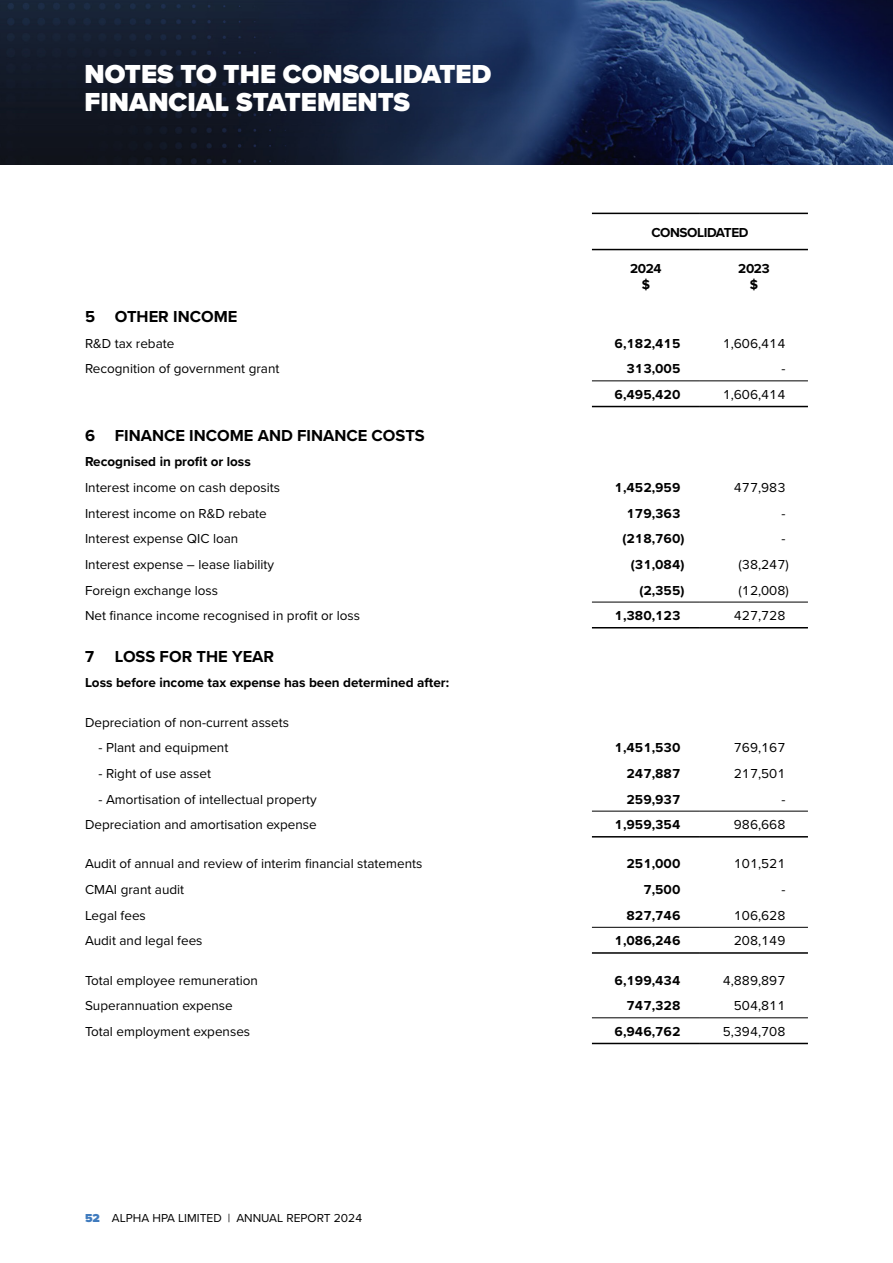
<style>
.page{position:relative;width:893px;height:1263px;background:#fff}
.page>*{position:absolute;margin:0;border:0;box-sizing:border-box;transform-origin:0 0}
.t1{font:900 27px/28.5px "Proxima Nova";color:#fff}
.t2{font:700 16.5px "Proxima Nova";color:#000}
.t3{font:13.5px "Proxima Nova";color:#000}
.t4{font:700 13.5px/15.8px "Proxima Nova";color:#000;text-align:center}
.t5{font:700 13.5px "Proxima Nova";letter-spacing:-.03em;color:#000}
.t6{font:12px "Proxima Nova";color:#000}
.s1{font-weight:900;color:#407bbe}
</style>
<div class="page">
<img style="left:0;top:0;width:893px;height:165px">
<hr style="left:592px;top:249px;width:108px;height:1px;background:#000">
<hr style="left:700px;top:249px;width:108px;height:1px;background:#000">
<hr style="left:592px;top:406px;width:108px;height:1px;background:#000">
<hr style="left:700px;top:406px;width:108px;height:1px;background:#000">
<hr style="left:592px;top:627px;width:108px;height:1px;background:#000">
<hr style="left:700px;top:627px;width:108px;height:1px;background:#000">
<hr style="left:592px;top:836px;width:108px;height:1px;background:#000">
<hr style="left:700px;top:836px;width:108px;height:1px;background:#000">
<hr style="left:592px;top:952px;width:108px;height:2px;background:#000">
<hr style="left:700px;top:952px;width:108px;height:2px;background:#000">
<hr style="left:592px;top:1043px;width:108px;height:1px;background:#000">
<hr style="left:700px;top:1043px;width:108px;height:1px;background:#000">
<hr style="left:592px;top:213px;width:108px;height:1px;background:#000">
<hr style="left:700px;top:213px;width:108px;height:1px;background:#000">
<hr style="left:592px;top:1017px;width:108px;height:1px;background:#000">
<hr style="left:700px;top:1017px;width:108px;height:1px;background:#000">
<hr style="left:592px;top:927px;width:108px;height:1px;background:#000">
<hr style="left:700px;top:927px;width:108px;height:1px;background:#000">
<hr style="left:592px;top:811px;width:108px;height:1px;background:#000">
<hr style="left:700px;top:811px;width:108px;height:1px;background:#000">
<hr style="left:592px;top:602px;width:108px;height:1px;background:#000">
<hr style="left:700px;top:602px;width:108px;height:1px;background:#000">
<hr style="left:592px;top:380px;width:108px;height:1px;background:#000">
<hr style="left:700px;top:380px;width:108px;height:1px;background:#000">
<h1 class="t1" style="left:85px;top:59px;width:408px">NOTES TO THE CONSOLIDATED<br>FINANCIAL STATEMENTS</h1>
<p class="t5" style="left:651px;top:222px;width:99px">CONSOLIDATED</p>
<p class="t4" style="left:630px;top:260px;width:33px">2024 $</p>
<p class="t4" style="left:738px;top:260px;width:33px">2023 $</p>
<p class="t2" style="left:85px;top:304px;width:154px">5 OTHER INCOME</p>
<p class="t3" style="left:85px;top:333px;width:91px">R&amp;D tax rebate</p>
<p class="t4" style="left:615px;top:335px;width:67px">6,182,415</p>
<p class="t3" style="left:723px;top:333px;width:64px">1,606,414</p>
<p class="t3" style="left:85px;top:359px;width:196px">Recognition of government grant</p>
<p class="t4" style="left:626px;top:361px;width:55px">313,005</p>
<p class="t3" style="left:781px;top:359px;width:6px">-</p>
<p class="t4" style="left:615px;top:386px;width:67px">6,495,420</p>
<p class="t3" style="left:723px;top:384px;width:64px">1,606,414</p>
<p class="t2" style="left:85px;top:423px;width:341px">6 FINANCE INCOME AND FINANCE COSTS</p>
<p class="t4" style="left:85px;top:454px;width:167px">Recognised in profit or loss</p>
<p class="t3" style="left:85px;top:477px;width:196px">Interest income on cash deposits</p>
<p class="t4" style="left:615px;top:479px;width:67px">1,452,959</p>
<p class="t3" style="left:734px;top:477px;width:53px">477,983</p>
<p class="t3" style="left:85px;top:503px;width:183px">Interest income on R&amp;D rebate</p>
<p class="t4" style="left:626px;top:505px;width:55px">179,363</p>
<p class="t3" style="left:781px;top:503px;width:6px">-</p>
<p class="t3" style="left:85px;top:529px;width:155px">Interest expense QIC loan</p>
<p class="t4" style="left:622px;top:530px;width:63px">(218,760)</p>
<p class="t3" style="left:781px;top:529px;width:6px">-</p>
<p class="t3" style="left:85px;top:554px;width:191px">Interest expense – lease liability</p>
<p class="t4" style="left:631px;top:556px;width:55px">(31,084)</p>
<p class="t3" style="left:739px;top:554px;width:52px">(38,247)</p>
<p class="t3" style="left:85px;top:580px;width:135px">Foreign exchange loss</p>
<p class="t4" style="left:639px;top:582px;width:47px">(2,355)</p>
<p class="t3" style="left:739px;top:580px;width:52px">(12,008)</p>
<p class="t3" style="left:85px;top:606px;width:277px">Net finance income recognised in profit or loss</p>
<p class="t4" style="left:615px;top:607px;width:67px">1,380,123</p>
<p class="t3" style="left:734px;top:606px;width:53px">427,728</p>
<p class="t2" style="left:85px;top:644px;width:10px">7</p>
<p class="t2" style="left:115px;top:644px;width:161px">LOSS FOR THE YEAR</p>
<p class="t4" style="left:85px;top:675px;width:365px">Loss before income tax expense has been determined after:</p>
<p class="t3" style="left:85px;top:712px;width:206px">Depreciation of non-current assets</p>
<p class="t3" style="left:99px;top:738px;width:131px">- Plant and equipment</p>
<p class="t4" style="left:615px;top:740px;width:67px">1,451,530</p>
<p class="t3" style="left:734px;top:738px;width:53px">769,167</p>
<p class="t3" style="left:99px;top:763px;width:114px">- Right of use asset</p>
<p class="t4" style="left:626px;top:765px;width:55px">247,887</p>
<p class="t3" style="left:734px;top:763px;width:53px">217,501</p>
<p class="t3" style="left:99px;top:789px;width:220px">- Amortisation of intellectual property</p>
<p class="t4" style="left:626px;top:791px;width:55px">259,937</p>
<p class="t3" style="left:781px;top:789px;width:6px">-</p>
<p class="t3" style="left:85px;top:815px;width:233px">Depreciation and amortisation expense</p>
<p class="t4" style="left:615px;top:817px;width:67px">1,959,354</p>
<p class="t3" style="left:734px;top:815px;width:53px">986,668</p>
<p class="t3" style="left:85px;top:854px;width:339px">Audit of annual and review of interim financial statements</p>
<p class="t4" style="left:626px;top:856px;width:55px">251,000</p>
<p class="t3" style="left:734px;top:854px;width:53px">101,521</p>
<p class="t3" style="left:85px;top:879px;width:101px">CMAI grant audit</p>
<p class="t4" style="left:643px;top:881px;width:39px">7,500</p>
<p class="t3" style="left:781px;top:879px;width:6px">-</p>
<p class="t3" style="left:85px;top:905px;width:62px">Legal fees</p>
<p class="t4" style="left:626px;top:907px;width:55px">827,746</p>
<p class="t3" style="left:734px;top:905px;width:53px">106,628</p>
<p class="t3" style="left:85px;top:931px;width:119px">Audit and legal fees</p>
<p class="t4" style="left:615px;top:933px;width:67px">1,086,246</p>
<p class="t3" style="left:734px;top:931px;width:53px">208,149</p>
<p class="t3" style="left:85px;top:970px;width:174px">Total employee remuneration</p>
<p class="t4" style="left:615px;top:972px;width:67px">6,199,434</p>
<p class="t3" style="left:723px;top:970px;width:64px">4,889,897</p>
<p class="t3" style="left:85px;top:996px;width:149px">Superannuation expense</p>
<p class="t4" style="left:626px;top:997px;width:55px">747,328</p>
<p class="t3" style="left:734px;top:996px;width:53px">504,811</p>
<p class="t3" style="left:85px;top:1021px;width:167px">Total employment expenses</p>
<p class="t4" style="left:615px;top:1023px;width:67px">6,946,762</p>
<p class="t3" style="left:723px;top:1021px;width:64px">5,394,708</p>
<p class="t6" style="left:85px;top:1209px;width:278px"><span class="s1">52</span> ALPHA HPA LIMITED | ANNUAL REPORT 2024</p>
</div>
